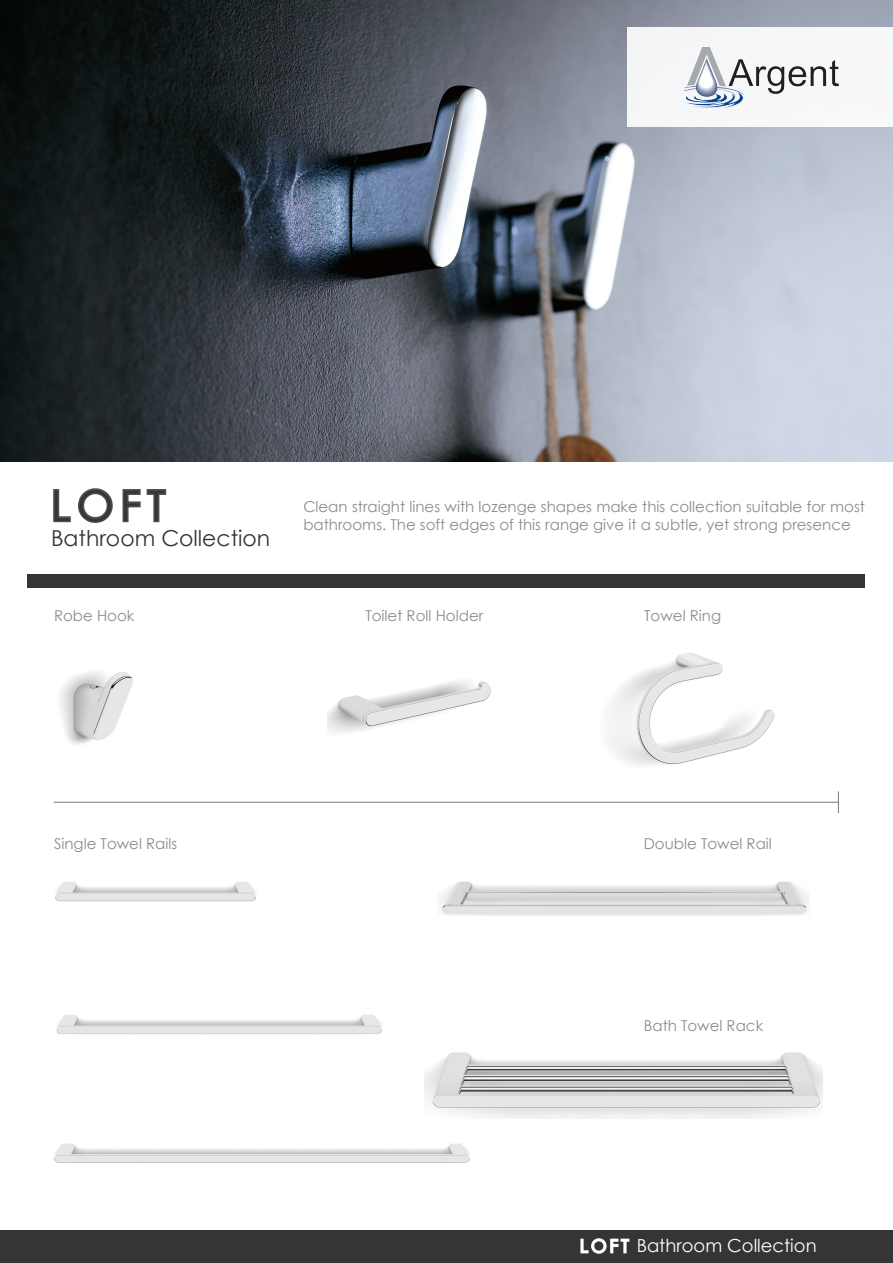
<style>
.page{position:relative;width:893px;height:1263px;background:#fff}
.page>*{position:absolute;margin:0;border:0;box-sizing:border-box;transform-origin:0 0}
.t1{font:42px "Century Gothic";color:#363536}
.t2{font:21.9px "Century Gothic";color:#363536}
.t3{font:18px "Century Gothic";color:#fff}
.t4{font:15px/18px "Century Gothic";color:#8a8c8f}
</style>
<div class="page">
<img style="left:0;top:0;width:893px;height:461px">
<div style="left:627px;top:28px;width:266px;height:99px;background:#f6f7f8"></div>
<div style="left:0;top:1230px;width:893px;height:33px;background:#363536"></div>
<svg style="left:580px;top:1238px;width:50px;height:16px"></svg>
<img style="left:685px;top:47px;width:154px;height:61px">
<svg style="left:53px;top:488px;width:60px;height:35px"></svg>
<svg style="left:122px;top:489px;width:45px;height:34px"></svg>
<div style="left:28px;top:574px;width:837px;height:13px;background:#363536"></div>
<hr style="left:54px;top:802px;width:785px;height:1px;background:#787a7d">
<svg style="left:838px;top:791px;width:1px;height:22px"></svg>
<img style="left:424px;top:1052px;width:398px;height:66px">
<img style="left:56px;top:1015px;width:326px;height:19px">
<img style="left:54px;top:1143px;width:415px;height:20px">
<img style="left:55px;top:882px;width:201px;height:20px">
<img style="left:441px;top:881px;width:368px;height:35px">
<img style="left:60px;top:672px;width:73px;height:73px">
<img style="left:609px;top:653px;width:166px;height:113px">
<img style="left:327px;top:681px;width:164px;height:52px">
<p class="t1" style="left:51px;top:476px;width:116px">LOFT</p>
<p class="t2" style="left:51px;top:523px;width:221px">Bathroom Collection</p>
<p class="t4" style="left:303px;top:497px;width:563px">Clean straight lines with lozenge shapes make this collection suitable for most bathrooms. The soft edges of this range give it a subtle, yet strong presence</p>
<p class="t4" style="left:54px;top:606px;width:82px">Robe Hook</p>
<p class="t4" style="left:365px;top:606px;width:119px">Toilet Roll Holder</p>
<p class="t4" style="left:644px;top:606px;width:78px">Towel Ring</p>
<p class="t4" style="left:54px;top:834px;width:125px">Single Towel Rails</p>
<p class="t4" style="left:644px;top:834px;width:130px">Double Towel Rail</p>
<p class="t4" style="left:644px;top:1016px;width:121px">Bath Towel Rack</p>
<p class="t3" style="left:580px;top:1233px;width:238px">L O F T Bathroom Collection</p>
</div>
